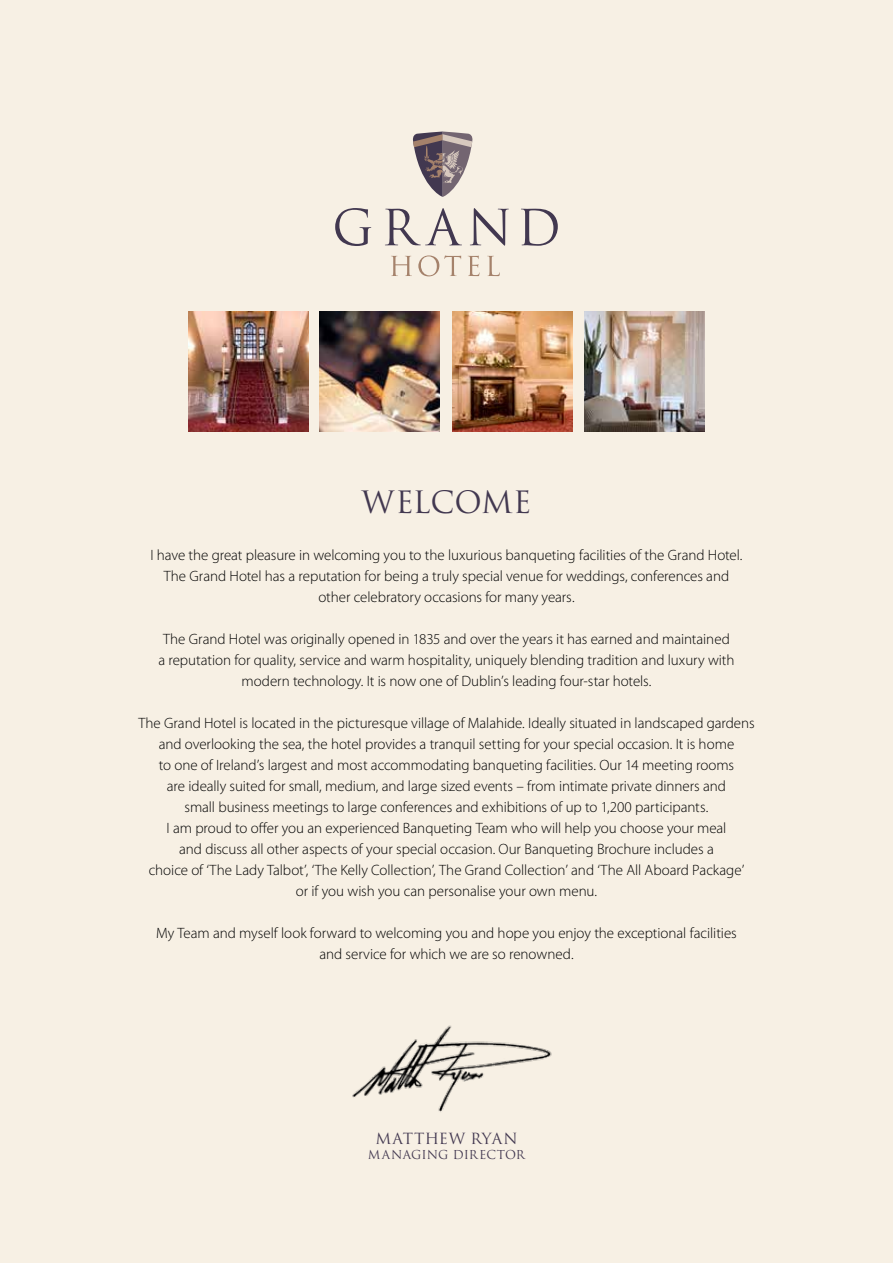
<style>
.page{position:relative;width:893px;height:1263px;background:#f7f0e4}
.page>*{position:absolute;margin:0;border:0;box-sizing:border-box;transform-origin:0 0}
.t1{font:30px "Trajan Pro";letter-spacing:-.01em;color:#423850}
.t2{font:300 15px/21px "Myriad Pro";letter-spacing:-.005em;color:#000;text-align:center}
.t3{font:15px "Trajan Pro";letter-spacing:.02em;color:#423850}
.t4{font:12px "Trajan Pro";letter-spacing:.01em;color:#423850}
</style>
<div class="page">
<img style="left:452px;top:312px;width:120px;height:120px">
<img style="left:584px;top:312px;width:120px;height:120px">
<img style="left:189px;top:312px;width:120px;height:120px">
<img style="left:320px;top:312px;width:120px;height:120px">
<svg style="left:335px;top:208px;width:36px;height:38px"></svg>
<svg style="left:385px;top:208px;width:77px;height:37px"></svg>
<svg style="left:470px;top:208px;width:39px;height:38px"></svg>
<svg style="left:521px;top:208px;width:37px;height:38px"></svg>
<svg style="left:391px;top:256px;width:21px;height:20px"></svg>
<svg style="left:418px;top:255px;width:43px;height:21px"></svg>
<svg style="left:468px;top:256px;width:11px;height:20px"></svg>
<svg style="left:487px;top:256px;width:13px;height:20px"></svg>
<svg style="left:412px;top:131px;width:61px;height:66px"></svg>
<img style="left:352px;top:1025px;width:200px;height:87px">
<h1 class="t1" style="left:361px;top:483px;width:172px">WELCOME</h1>
<p class="t2" style="left:150px;top:544px;width:594px">I have the great pleasure in welcoming you to the luxurious banqueting facilities of the Grand Hotel.<br>The Grand Hotel has a reputation for being a truly special venue for weddings, conferences and other celebratory occasions for many years.</p>
<p class="t2" style="left:158px;top:628px;width:578px">The Grand Hotel was originally opened in 1835 and over the years it has earned and maintained a reputation for quality, service and warm hospitality, uniquely blending tradition and luxury with modern technology. It is now one of Dublin’s leading four-star hotels.</p>
<p class="t2" style="left:138px;top:712px;width:618px">The Grand Hotel is located in the picturesque village of Malahide. Ideally situated in landscaped gardens and overlooking the sea, the hotel provides a tranquil setting for your special occasion. It is home<br>to one of Ireland’s largest and most accommodating banqueting facilities. Our 14 meeting rooms<br>are ideally suited for small, medium, and large sized events – from intimate private dinners and<br>small business meetings to large conferences and exhibitions of up to 1,200 participants.<br>I am proud to offer you an experienced Banqueting Team who will help you choose your meal<br>and discuss all other aspects of your special occasion. Our Banqueting Brochure includes a<br>choice of ‘The Lady Talbot’, ‘The Kelly Collection’, The Grand Collection’ and ‘The All Aboard Package’<br>or if you wish you can personalise your own menu.</p>
<p class="t2" style="left:156px;top:922px;width:582px">My Team and myself look forward to welcoming you and hope you enjoy the exceptional facilities and service for which we are so renowned.</p>
<p class="t3" style="left:375px;top:1129px;width:144px">MATTHEW RYAN</p>
<p class="t4" style="left:368px;top:1147px;width:159px">MANAGING DIRECTOR</p>
</div>
